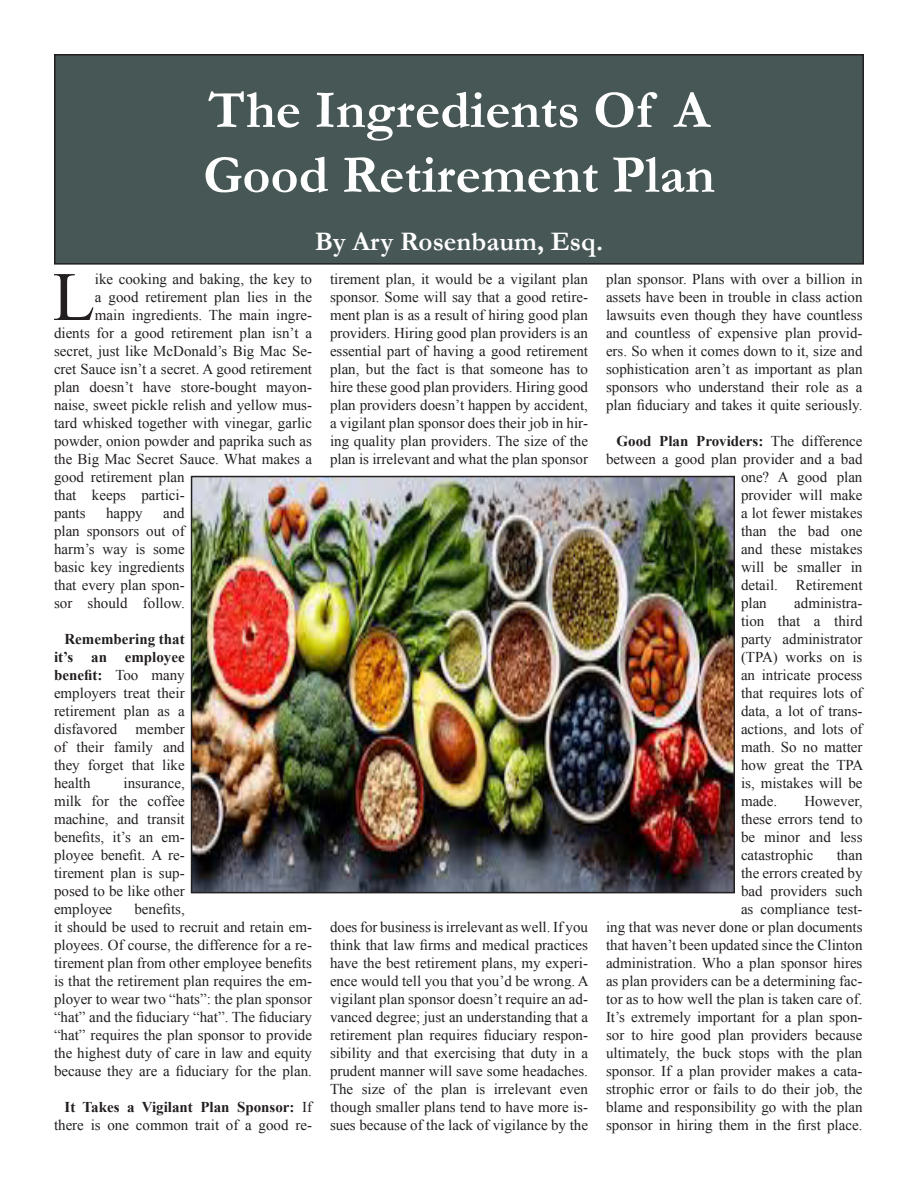
<style>
.page{position:relative;width:918px;height:1188px;background:#fff}
.page>*{position:absolute;margin:0;border:0;box-sizing:border-box;transform-origin:0 0}
.t1{font:69.3px "Times New Roman";color:#231f20}
.t2{font:700 54px "Garamond";color:#fff}
.t3{font:700 27px "Garamond";color:#fff}
.t4{font:15px/18px "Times New Roman";color:#231f20;text-align:justify}
.t5{font:700 15px "Times New Roman";color:#231f20}
.s1{font-weight:700}
.s2{font-weight:400}
</style>
<div class="page">
<div style="left:55px;top:55px;width:808px;height:209px;background:#475755"></div>
<div style="left:54px;top:54px;width:810px;height:211px;border:2px solid #231f20"></div>
<img style="left:194px;top:479px;width:538px;height:411px">
<div style="left:191px;top:476px;width:544px;height:417px;border:2px solid #231f20"></div>
<p class="t2" style="left:208px;top:78px;width:503px">The Ingredients Of A</p>
<p class="t2" style="left:203px;top:143px;width:513px">Good Retirement Plan</p>
<p class="t3" style="left:315px;top:225px;width:290px">By Ary Rosenbaum, Esq.</p>
<p class="t1" style="left:53px;top:250px;width:44px">L</p>
<p class="t4" style="left:95px;top:270px;width:219px">ike cooking and baking, the key to</p>
<p class="t4" style="left:95px;top:288px;width:219px">a good retirement plan lies in the</p>
<p class="t4" style="left:95px;top:306px;width:219px">main ingredients. The main ingre-</p>
<p class="t4" style="left:54px;top:324px;width:260px">dients for a good retirement plan isn’t a</p>
<p class="t4" style="left:54px;top:342px;width:259px">secret, just like McDonald’s Big Mac Se-</p>
<p class="t4" style="left:54px;top:360px;width:260px">cret Sauce isn’t a secret. A good retirement</p>
<p class="t4" style="left:54px;top:378px;width:259px">plan doesn’t have store-bought mayon-</p>
<p class="t4" style="left:54px;top:396px;width:259px">naise, sweet pickle relish and yellow mus-</p>
<p class="t4" style="left:54px;top:414px;width:260px">tard whisked together with vinegar, garlic</p>
<p class="t4" style="left:54px;top:432px;width:260px">powder, onion powder and paprika such as</p>
<p class="t4" style="left:54px;top:450px;width:260px">the Big Mac Secret Sauce. What makes a</p>
<p class="t4" style="left:54px;top:468px;width:132px">good retirement plan</p>
<p class="t4" style="left:54px;top:486px;width:132px">that keeps partici-</p>
<p class="t4" style="left:54px;top:504px;width:33px">pants</p>
<p class="t4" style="left:106px;top:504px;width:38px">happy</p>
<p class="t4" style="left:54px;top:504px;width:132px;text-indent:109px">and plan sponsors out of harm’s way is some basic key ingredients that every plan spon&shy;sor should follow.</p>
<p class="t4" style="left:54px;top:630px;width:132px;text-indent:10px"><span class="s1">Remembering that it’s an employee benefit:</span> Too many employers treat their retirement plan as a disfavored member of their family and they forget that like health</p>
<p class="t4" style="left:54px;top:774px;width:132px;text-indent:70px">insurance, milk for the coffee machine, and transit benefits, it’s an em&shy;ployee benefit. A re&shy;tirement plan is sup&shy;posed to be like other employee</p>
<p class="t4" style="left:54px;top:900px;width:260px;text-align:left;text-indent:80px">benefits,<br>it should be used to recruit and retain em&shy;ployees. Of course, the difference for a re&shy;tirement plan from other employee benefits is that the retirement plan requires the em&shy;ployer to wear two “hats”: the plan sponsor “hat” and the fiduciary “hat”. The fiduciary “hat” requires the plan sponsor to provide the highest duty of care in law and equity because they are a fiduciary for the plan.</p>
<p class="t4" style="left:54px;top:1098px;width:259px;text-align:right"><span class="s1">It Takes a Vigilant Plan Sponsor:</span> If there is one common trait of a good re-</p>
<p class="t4" style="left:330px;top:270px;width:260px">tirement plan, it would be a vigilant plan sponsor. Some will say that a good retire&shy;ment plan is as a result of hiring good plan providers. Hiring good plan providers is an essential part of having a good retirement plan, but the fact is that someone has to hire these good plan providers. Hiring good plan providers doesn’t happen by accident, a vigilant plan sponsor does their job in hir&shy;ing quality plan providers. The size of the plan is irrelevant and what the plan sponsor</p>
<p class="t4" style="left:330px;top:918px;width:260px">does for business is irrelevant as well. If you think that law firms and medical practices have the best retirement plans, my experi&shy;ence would tell you that you’d be wrong. A vigilant plan sponsor doesn’t require an ad&shy;vanced degree; just an understanding that a retirement plan requires fiduciary respon&shy;sibility and that exercising that duty in a prudent manner will save some headaches.<br>The size of the plan is irrelevant even though smaller plans tend to have more is&shy;sues because of the lack of vigilance by the</p>
<p class="t4" style="left:606px;top:270px;width:258px">plan sponsor. Plans with over a billion in assets have been in trouble in class action lawsuits even though they have countless and countless of expensive plan provid&shy;ers. So when it comes down to it, size and sophistication aren’t as important as plan sponsors who understand their role as a plan fiduciary and takes it quite seriously.</p>
<p class="t5" style="left:616px;top:431px;width:248px">Good Plan Providers: <span class="s2">The difference</span></p>
<p class="t4" style="left:606px;top:450px;width:258px">between a good plan provider and a bad</p>
<p class="t4" style="left:741px;top:468px;width:123px">one? A good plan</p>
<p class="t4" style="left:741px;top:486px;width:123px">provider will make</p>
<p class="t4" style="left:741px;top:504px;width:123px">a lot fewer mistakes</p>
<p class="t4" style="left:741px;top:522px;width:123px">than the bad one</p>
<p class="t4" style="left:741px;top:540px;width:123px">and these mistakes</p>
<p class="t4" style="left:741px;top:558px;width:123px">will be smaller in</p>
<p class="t4" style="left:741px;top:576px;width:123px">detail. Retirement</p>
<p class="t4" style="left:741px;top:594px;width:27px">plan</p>
<p class="t4" style="left:741px;top:594px;width:124px;text-indent:53px">administra&shy;tion that a third party administrator (TPA) works on is an intricate process that requires lots of data, a lot of trans&shy;actions, and lots of math. So no matter how great the TPA is, mistakes will be made.</p>
<p class="t4" style="left:741px;top:792px;width:123px;text-indent:63px">However, these errors tend to be minor and less catastrophic</p>
<p class="t4" style="left:606px;top:846px;width:258px;text-align:right">than<br>the errors created by<br>bad providers such<br>as compliance test-<br>ing that was never done or plan documents that haven’t been updated since the Clinton administration. Who a plan sponsor hires as plan providers can be a determining fac&shy;tor as to how well the plan is taken care of.<br>It’s extremely important for a plan spon&shy;sor to hire good plan providers because ultimately, the buck stops with the plan sponsor. If a plan provider makes a cata&shy;strophic error or fails to do their job, the blame and responsibility go with the plan sponsor in hiring them in the first place.</p>
</div>
